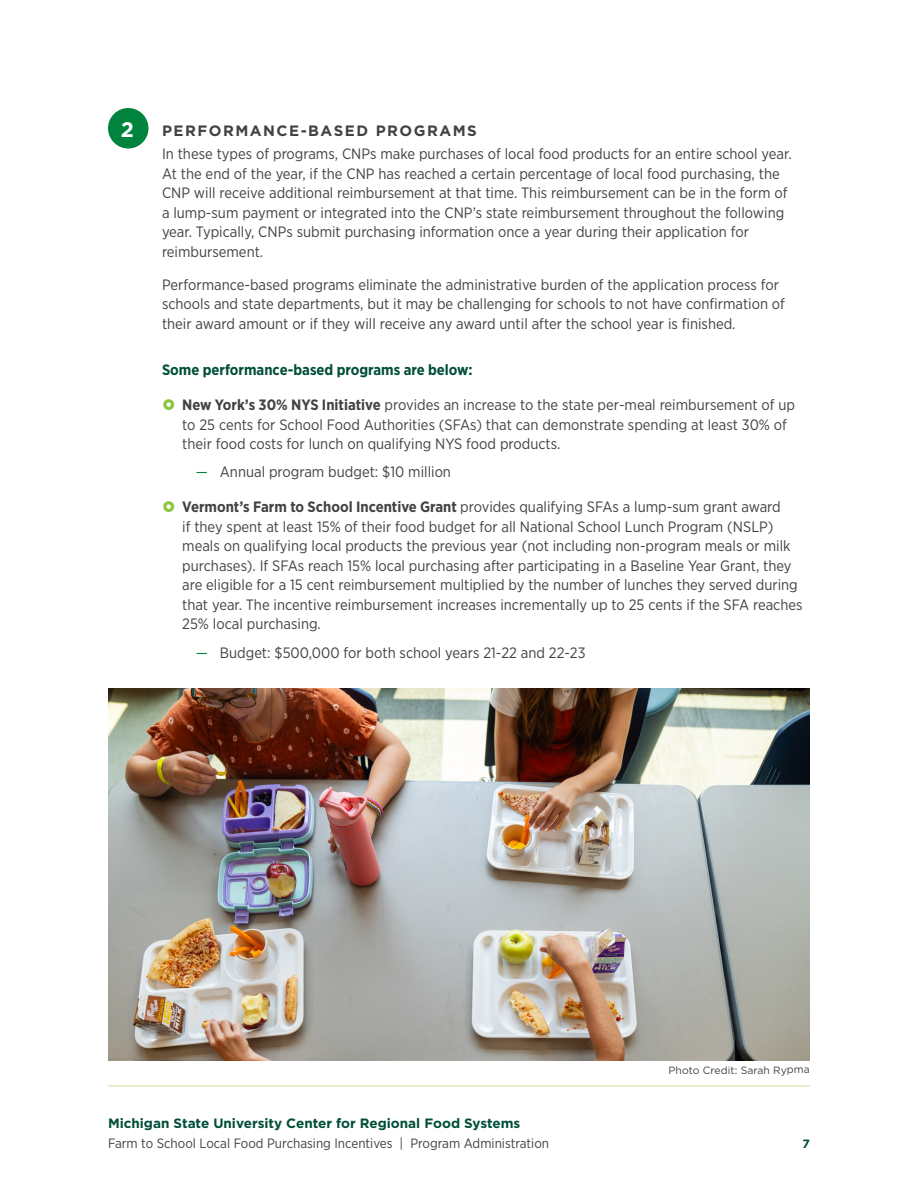
<style>
.page{position:relative;width:918px;height:1188px;background:#fff}
.page>*{position:absolute;margin:0;border:0;box-sizing:border-box;transform-origin:0 0}
.H2_-_Subhead{font:700 21px "Gotham";color:#fff}
.bullets_2_-_OG{font:15px/19.5px "Gotham Narrow";color:#424144}
.body_copy{font:15px/19.5px "Gotham Narrow";color:#424144}
.bullets_1{font:15px "Gotham Narrow";color:#424144}
.body_copy_callout{font:700 15px "Gotham Narrow";color:#004e38}
.H4_-_Subhead_Alt{font:700 15px "Gotham";letter-spacing:.1em;color:#424144}
.t1{font:13.5px "Gotham Narrow";color:#424144}
.t2{font:700 13.5px "Gotham";color:#004e38}
.t3{font:700 12px "Gotham";color:#004e38}
.Footnote___Caption___Note{font:10.5px "Gotham";color:#424144}
.s1{font-weight:700}
.s2{color:#00843d}
</style>
<div class="page">
<hr style="left:108px;top:1085px;width:702px;height:2px;background:#daeac1">
<img style="left:108px;top:689px;width:702px;height:371px">
<div style="left:108px;top:108px;width:40px;height:40px;background:#00843d;border-radius:50%"></div>
<h2 class="H2_-_Subhead" style="left:121px;top:115px;width:15px">2</h2>
<h4 class="H4_-_Subhead_Alt" style="left:162px;top:120px;width:316px">PERFORMANCE-BASED PROGRAMS</h4>
<p class="body_copy" style="left:162px;top:144px;width:631px">In these types of programs, CNPs make purchases of local food products for an entire school year.<br>At the end of the year, if the CNP has reached a certain percentage of local food purchasing, the CNP will receive additional reimbursement at that time. This reimbursement can be in the form of a lump-sum payment or integrated into the CNP’s state reimbursement throughout the following year. Typically, CNPs submit purchasing information once a year during their application for reimbursement.</p>
<p class="body_copy" style="left:162px;top:275px;width:625px">Performance-based programs eliminate the administrative burden of the application process for schools and state departments, but it may be challenging for schools to not have confirmation of their award amount or if they will receive any award until after the school year is finished.</p>
<p class="body_copy_callout" style="left:162px;top:361px;width:312px">Some performance-based programs are below:</p>
<p class="bullets_2_-_OG" style="left:182px;top:395px;width:614px"><span class="s1">New York’s 30% NYS Initiative</span> provides an increase to the state per-meal reimbursement of up to 25 cents for School Food Authorities (SFAs) that can demonstrate spending at least 30% of their food costs for lunch on qualifying NYS food products.</p>
<p class="bullets_1" style="left:196px;top:463px;width:257px"><span class="s2">—</span> Annual program budget: $10 million</p>
<p class="bullets_2_-_OG" style="left:182px;top:497px;width:622px"><span class="s1">Vermont’s Farm to School Incentive Grant</span> provides qualifying SFAs a lump-sum grant award<br>if they spent at least 15% of their food budget for all National School Lunch Program (NSLP) meals on qualifying local products the previous year (not including non-program meals or milk purchases). If SFAs reach 15% local purchasing after participating in a Baseline Year Grant, they are eligible for a 15 cent reimbursement multiplied by the number of lunches they served during that year. The incentive reimbursement increases incrementally up to 25 cents if the SFA reaches 25% local purchasing.</p>
<p class="bullets_1" style="left:196px;top:643px;width:391px"><span class="s2">—</span> Budget: $500,000 for both school years 21-22 and 22-23</p>
<p class="Footnote___Caption___Note" style="left:668px;top:1065px;width:143px;rotate:-1deg">Photo Credit: Sarah Rypma</p>
<p class="t2" style="left:108px;top:1115px;width:414px">Michigan State University Center for Regional Food Systems</p>
<p class="t1" style="left:108px;top:1135px;width:443px">Farm to School Local Food Purchasing Incentives | Program Administration</p>
<p class="t3" style="left:803px;top:1135px;width:9px">7</p>
</div>
